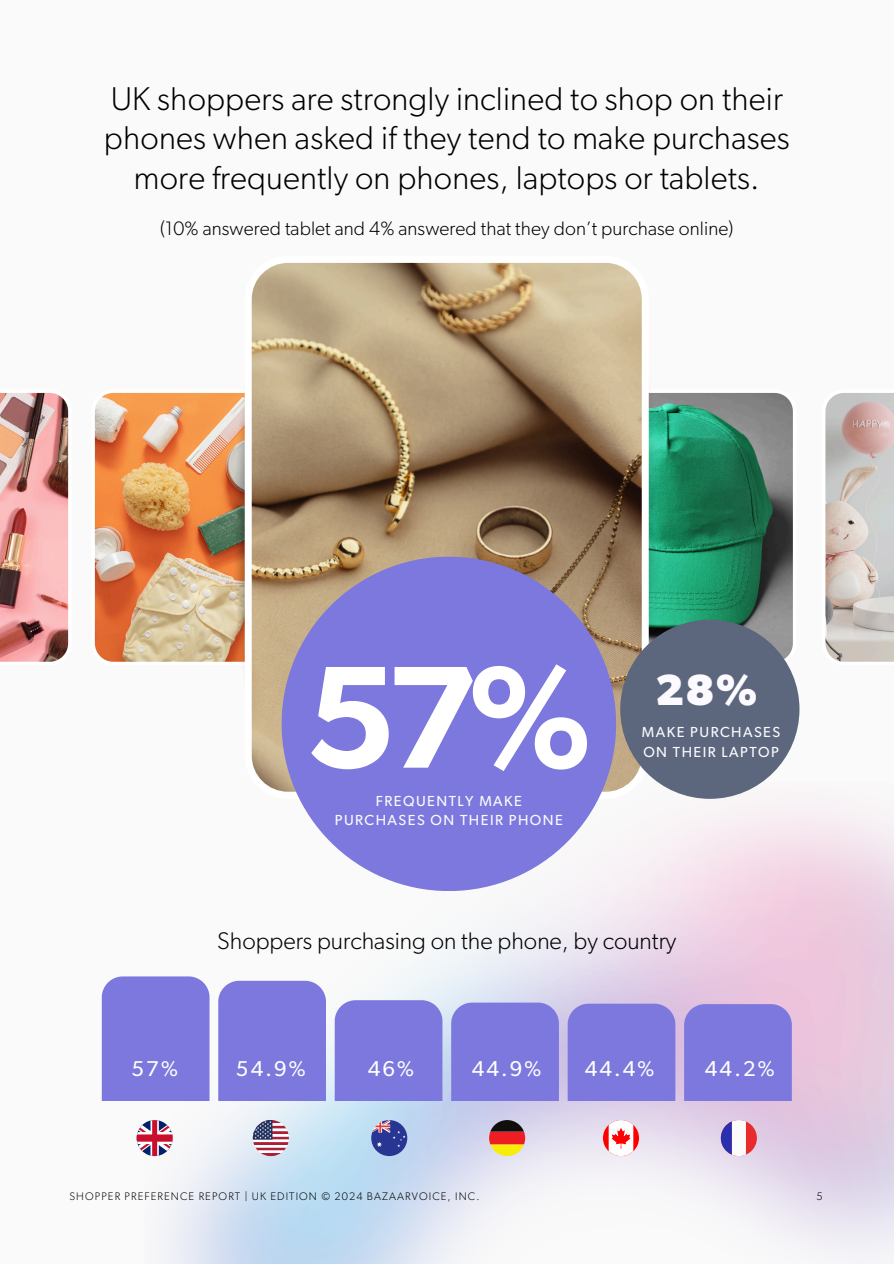
<style>
.page{position:relative;width:894px;height:1264px;background:#fff}
.page>*{position:absolute;margin:0;border:0;box-sizing:border-box;transform-origin:0 0}
.t1{font:600 145.95px "Gibson";color:#fff}
.t2{font:700 43.8px "Gibson";color:#fcfaff}
.t3{font:300 33px/39.3px "Gibson";letter-spacing:.005em;color:#000;text-align:center}
.t4{font:300 24.15px "Gibson";color:#000}
.t5{font:21.45px "Gibson";letter-spacing:.1em;color:#fff}
.t6{font:300 19.5px "Gibson";letter-spacing:.005em;color:#000}
.t7{font:14.55px/19.6px "Gibson";letter-spacing:.1em;color:#fcfaff;text-align:center}
.t8{font:300 10.95px "Gibson";letter-spacing:.1em;color:#000}
</style>
<div class="page">
<div style="left:0;top:0;width:893px;height:1263px;background:#fafafa"></div>
<img style="left:144px;top:782px;width:749px;height:481px">
<svg style="left:661px;top:393px;width:132px;height:272px;background:#3b8167"></svg>
<svg style="left:825px;top:393px;width:68px;height:269px;background:#ccc3be"></svg>
<img style="left:94px;top:393px;width:138px;height:269px">
<img style="left:0;top:392px;width:69px;height:270px">
<img style="left:648px;top:393px;width:13px;height:250px">
<img style="left:232px;top:393px;width:13px;height:269px">
<svg style="left:245px;top:262px;width:403px;height:536px;background:#ad9676"></svg>
<div style="left:620px;top:619px;width:179px;height:179px;background:#5c677d;border-radius:50%"></div>
<div style="left:281px;top:556px;width:335px;height:335px;background:#7c78dd;border-radius:50%"></div>
<div style="left:102px;top:976px;width:107px;height:124px;background:#7c78dd"></div>
<div style="left:218px;top:980px;width:108px;height:120px;background:#7c78dd"></div>
<div style="left:334px;top:1000px;width:108px;height:100px;background:#7c78dd"></div>
<div style="left:451px;top:1002px;width:107px;height:98px;background:#7c78dd"></div>
<div style="left:567px;top:1003px;width:108px;height:97px;background:#7c78dd"></div>
<div style="left:684px;top:1004px;width:107px;height:96px;background:#7c78dd"></div>
<svg style="left:253px;top:1120px;width:36px;height:36px"></svg>
<svg style="left:602px;top:1120px;width:36px;height:36px"></svg>
<div style="left:720px;top:1120px;width:36px;height:36px;background:#e92b2b;border-radius:50%"></div>
<svg style="left:720px;top:1120px;width:25px;height:36px"></svg>
<svg style="left:371px;top:1120px;width:36px;height:36px"></svg>
<svg style="left:489px;top:1120px;width:36px;height:36px"></svg>
<svg style="left:137px;top:1120px;width:36px;height:36px"></svg>
<p class="t3" style="left:104px;top:80px;width:687px">UK shoppers are strongly inclined to shop on their phones when asked if they tend to make purchases more frequently on phones, laptops or tablets.</p>
<p class="t6" style="left:160px;top:219px;width:574px">(10% answered tablet and 4% answered that they don’t purchase online)</p>
<p class="t1" style="left:305px;top:651px;width:289px">57%</p>
<h1 class="t7" style="left:335px;top:791px;width:229px">FREQUENTLY MAKE<br>PURCHASES ON THEIR PHONE</h1>
<p class="t2" style="left:655px;top:670px;width:104px">28%</p>
<p class="t7" style="left:641px;top:722px;width:140px">MAKE PURCHASES</p>
<p class="t7" style="left:643px;top:742px;width:137px">ON THEIR LAPTOP</p>
<p class="t4" style="left:217px;top:930px;width:460px">Shoppers purchasing on the phone, by country</p>
<p class="t5" style="left:131px;top:1058px;width:48px">57%</p>
<p class="t5" style="left:236px;top:1058px;width:71px">54.9%</p>
<p class="t5" style="left:367px;top:1058px;width:48px">46%</p>
<p class="t5" style="left:471px;top:1058px;width:71px">44.9%</p>
<p class="t5" style="left:584px;top:1058px;width:71px">44.4%</p>
<p class="t5" style="left:704px;top:1058px;width:71px">44.2%</p>
<h6 class="t8" style="left:69px;top:1191px;width:411px">SHOPPER PREFERENCE REPORT | UK EDITION © 2024 BAZAARVOICE, INC.</h6>
<p class="t8" style="left:816px;top:1191px;width:8px">5</p>
</div>
